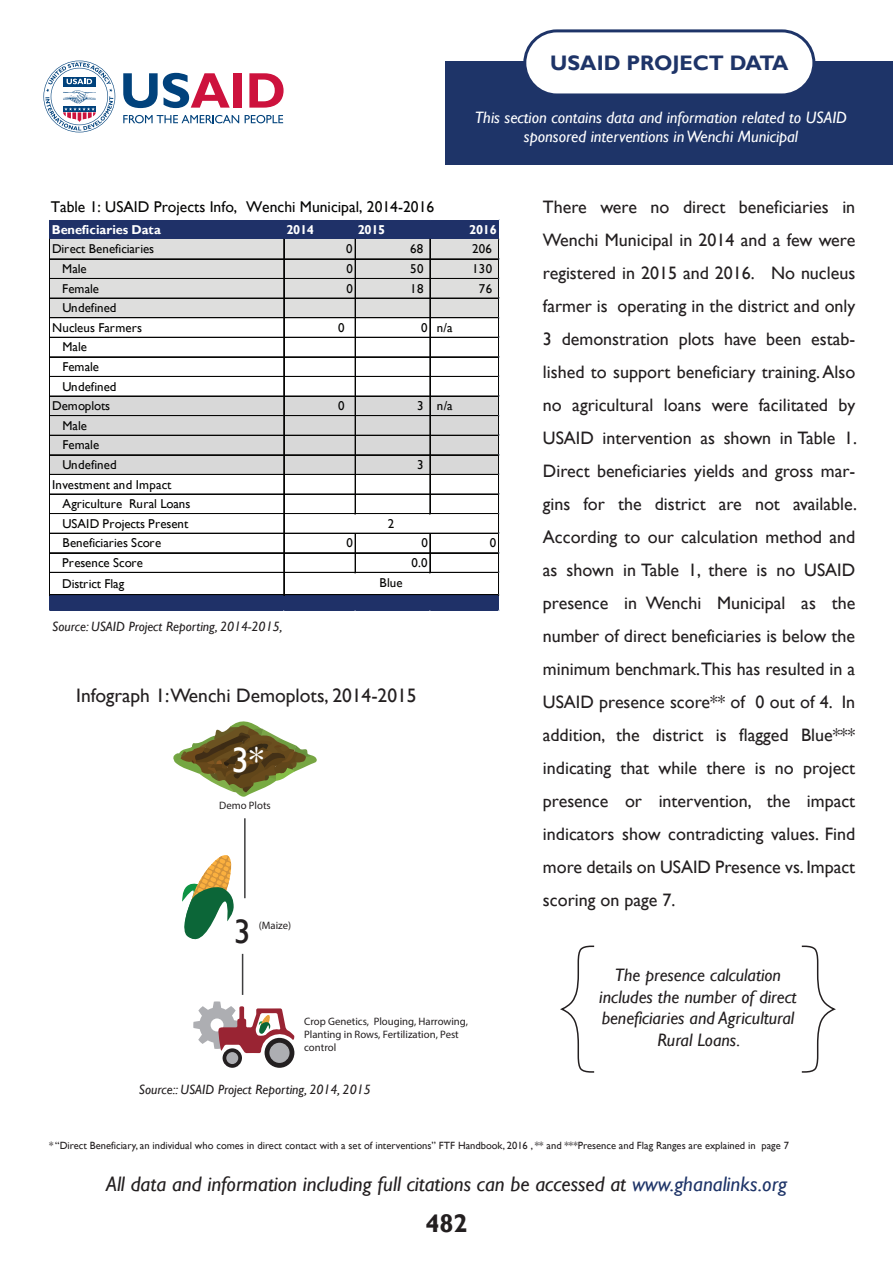
<style>
.page{position:relative;width:893px;height:1263px;background:#fff}
.page>*{position:absolute;margin:0;border:0;box-sizing:border-box;transform-origin:0 0}
.t1{font:35.1px "Gill Sans";color:#fff}
.t2{font:33.9px "Gill Sans";color:#231f20}
.t3{font:700 25.5px "Gill Sans";color:#231f20}
.t4{font:italic 21px "Gill Sans";color:#231f20}
.t5{font:700 21px "Gill Sans";color:#1e3468}
.t6{font:19.5px "Gill Sans";color:#231f20}
.t7{font:18px/33px "Gill Sans";color:#231f20;text-align:justify}
.t8{font:italic 18px/21.6px "Gill Sans";color:#231f20;text-align:center}
.t9{font:italic 16.5px/19.8px "Gill Sans";color:#fff;text-align:center}
.t10{font:15.6px "Gill Sans";color:#050504}
.t11{font:italic 13.5px "Gill Sans";color:#231f20}
.t12{font:12.9px/19.6px "Gill Sans";letter-spacing:-.005em;color:#050504}
.t13{font:700 12.9px "Gill Sans";letter-spacing:-.02em;color:#fff}
.t14{font:10.8px/12.9px "Myriad Pro";color:#231f20}
.t15{font:10.5px "Gill Sans";color:#231f20}
.s1{color:#1e3468}
</style>
<div class="page">
<div style="left:446px;top:62px;width:447px;height:103px;background:#1e3468"></div>
<div style="left:525px;top:31px;width:289px;height:64px;background:#fff;border-radius:32px"></div>
<div style="left:523px;top:29px;width:292px;height:67px;border:3px solid #1e3468;border-radius:32px"></div>
<svg style="left:801px;top:945px;width:35px;height:128px"></svg>
<svg style="left:560px;top:945px;width:35px;height:128px"></svg>
<svg style="left:173px;top:721px;width:144px;height:76px"></svg>
<div style="left:265px;top:1038px;width:29px;height:30px;background:#231f20;border-radius:50%"></div>
<div style="left:269px;top:1043px;width:21px;height:20px;background:#adaeb2;border-radius:50%"></div>
<svg style="left:222px;top:1048px;width:20px;height:20px"></svg>
<div style="left:226px;top:1052px;width:12px;height:12px;background:#adaeb2;border-radius:50%"></div>
<svg style="left:193px;top:1001px;width:101px;height:52px"></svg>
<hr style="left:242px;top:954px;width:1px;height:41px;background:#3e3e3f">
<svg style="left:182px;top:855px;width:52px;height:85px"></svg>
<hr style="left:244px;top:818px;width:2px;height:80px;background:#3e3e3f">
<svg style="left:123px;top:115px;width:116px;height:8px"></svg>
<svg style="left:245px;top:115px;width:38px;height:8px"></svg>
<svg style="left:123px;top:73px;width:107px;height:35px"></svg>
<div style="left:234px;top:73px;width:8px;height:35px;background:#cd123d"></div>
<svg style="left:249px;top:73px;width:35px;height:35px"></svg>
<svg style="left:43px;top:61px;width:72px;height:71px"></svg>
<div style="left:50px;top:220px;width:449px;height:20px;background:#1f3168"></div>
<div style="left:50px;top:239px;width:449px;height:79px;background:#dededd"></div>
<div style="left:50px;top:396px;width:449px;height:79px;background:#d8d8d8"></div>
<div style="left:50px;top:595px;width:449px;height:16px;background:#1f3168"></div>
<hr style="left:50px;top:259px;width:449px;height:1px;background:#050504">
<hr style="left:50px;top:278px;width:449px;height:1px;background:#050504">
<hr style="left:50px;top:298px;width:449px;height:1px;background:#050504">
<hr style="left:50px;top:317px;width:449px;height:1px;background:#050504">
<hr style="left:50px;top:318px;width:449px;height:1px;background:#050504">
<hr style="left:50px;top:337px;width:449px;height:1px;background:#050504">
<hr style="left:50px;top:357px;width:449px;height:1px;background:#050504">
<hr style="left:50px;top:376px;width:449px;height:1px;background:#050504">
<hr style="left:50px;top:396px;width:449px;height:1px;background:#050504">
<hr style="left:50px;top:415px;width:449px;height:1px;background:#050504">
<hr style="left:50px;top:416px;width:449px;height:1px;background:#050504">
<hr style="left:50px;top:435px;width:449px;height:1px;background:#050504">
<hr style="left:50px;top:454px;width:449px;height:1px;background:#050504">
<hr style="left:50px;top:455px;width:449px;height:1px;background:#050504">
<hr style="left:50px;top:474px;width:449px;height:1px;background:#050504">
<hr style="left:50px;top:494px;width:449px;height:1px;background:#050504">
<hr style="left:50px;top:513px;width:449px;height:1px;background:#050504">
<hr style="left:355px;top:239px;width:1px;height:275px;background:#050504">
<hr style="left:430px;top:239px;width:1px;height:275px;background:#050504">
<hr style="left:50px;top:533px;width:449px;height:1px;background:#050504">
<hr style="left:50px;top:552px;width:449px;height:1px;background:#050504">
<hr style="left:50px;top:553px;width:449px;height:1px;background:#050504">
<hr style="left:50px;top:572px;width:449px;height:1px;background:#050504">
<hr style="left:49px;top:239px;width:1px;height:356px;background:#050504">
<hr style="left:283px;top:239px;width:1px;height:356px;background:#050504">
<hr style="left:284px;top:239px;width:1px;height:356px;background:#050504">
<hr style="left:355px;top:534px;width:1px;height:39px;background:#050504">
<hr style="left:430px;top:534px;width:1px;height:39px;background:#050504">
<hr style="left:50px;top:594px;width:449px;height:1px;background:#050504">
<hr style="left:50px;top:595px;width:449px;height:1px;background:#050504">
<hr style="left:498px;top:239px;width:1px;height:356px;background:#050504">
<p class="t5" style="left:550px;top:50px;width:240px">USAID PROJECT DATA</p>
<p class="t9" style="left:475px;top:107px;width:374px">This section contains data and information related to USAID sponsored interventions in Wenchi Municipal</p>
<p class="t10" style="left:51px;top:198px;width:385px">Table 1: USAID Projects Info, Wenchi Municipal, 2014-2016</p>
<p class="t13" style="left:52px;top:222px;width:110px">Beneficiaries Data</p>
<p class="t13" style="left:286px;top:222px;width:29px">2014</p>
<p class="t13" style="left:358px;top:222px;width:29px">2015</p>
<p class="t13" style="left:469px;top:222px;width:29px">2016</p>
<p class="t12" style="left:52px;top:239px;width:104px">Direct Beneficiaries</p>
<p class="t12" style="left:346px;top:239px;width:8px">0</p>
<p class="t12" style="left:410px;top:239px;width:15px">68</p>
<p class="t12" style="left:472px;top:239px;width:22px">206</p>
<p class="t12" style="left:62px;top:259px;width:26px">Male</p>
<p class="t12" style="left:346px;top:259px;width:8px">0</p>
<p class="t12" style="left:410px;top:259px;width:15px">50</p>
<p class="t12" style="left:472px;top:259px;width:22px">130</p>
<p class="t12" style="left:62px;top:279px;width:38px">Female</p>
<p class="t12" style="left:346px;top:279px;width:8px">0</p>
<p class="t12" style="left:410px;top:279px;width:15px">18</p>
<p class="t12" style="left:479px;top:279px;width:15px">76</p>
<p class="t12" style="left:52px;top:298px;width:91px;text-indent:10px">Undefined<br>Nucleus Farmers</p>
<p class="t12" style="left:338px;top:318px;width:8px">0</p>
<p class="t12" style="left:421px;top:318px;width:33px">0 n/a</p>
<p class="t12" style="left:62px;top:337px;width:26px">Male</p>
<p class="t12" style="left:62px;top:357px;width:38px">Female</p>
<p class="t12" style="left:62px;top:377px;width:56px">Undefined</p>
<p class="t12" style="left:52px;top:396px;width:60px">Demoplots</p>
<p class="t12" style="left:338px;top:396px;width:8px">0</p>
<p class="t12" style="left:417px;top:396px;width:37px">3 n/a</p>
<p class="t12" style="left:62px;top:416px;width:56px">Male<br>Female<br>Undefined</p>
<p class="t12" style="left:417px;top:455px;width:8px">3</p>
<p class="t12" style="left:63px;top:475px;width:130px;text-indent:-10px">Investment and Impact<br>Agriculture Rural Loans<br>USAID Projects Present<br>Beneficiaries Score</p>
<p class="t12" style="left:388px;top:514px;width:8px">2</p>
<p class="t12" style="left:347px;top:533px;width:8px">0</p>
<p class="t12" style="left:421px;top:533px;width:8px">0</p>
<p class="t12" style="left:490px;top:533px;width:8px">0</p>
<p class="t12" style="left:62px;top:553px;width:82px">Presence Score</p>
<p class="t12" style="left:411px;top:553px;width:17px">0.0</p>
<p class="t12" style="left:62px;top:574px;width:63px">District Flag</p>
<p class="t12" style="left:380px;top:573px;width:25px">Blue</p>
<p class="t11" style="left:52px;top:619px;width:232px">Source: USAID Project Reporting, 2014-2015,</p>
<p class="t6" style="left:76px;top:684px;width:342px">Infograph 1:Wenchi Demoplots, 2014-2015</p>
<h1 class="t1" style="left:231px;top:739px;width:34px">3*</h1>
<p class="t14" style="left:219px;top:798px;width:53px">Demo Plots</p>
<h2 class="t2" style="left:234px;top:912px;width:18px">3</h2>
<p class="t14" style="left:259px;top:918px;width:34px">(Maize)</p>
<p class="t14" style="left:304px;top:1014px;width:165px">Crop Genetics, Plouging, Harrowing,<br>Planting in Rows, Fertilization, Pest control</p>
<p class="t11" style="left:139px;top:1081px;width:233px">Source:: USAID Project Reporting, 2014, 2015</p>
<p class="t7" style="left:543px;top:190px;width:316px">There were no direct beneficiaries in Wenchi Municipal in 2014 and a few were registered in 2015 and 2016. No nucleus farmer is operating in the district and only 3 demonstration plots have been estab&shy;lished to support beneficiary training. Also no agricultural loans were facilitated by USAID intervention as shown in Table 1.<br>Direct beneficiaries yields and gross mar&shy;gins for the district are not available.<br>According to our calculation method and as shown in Table 1, there is no USAID presence in Wenchi Municipal as the number of direct beneficiaries is below the minimum benchmark.This has resulted in a USAID presence score** of 0 out of 4. In addition, the district is flagged Blue*** indicating that while there is no project presence or intervention, the impact indicators show contradicting values. Find more details on USAID Presence vs. Impact scoring on page 7.</p>
<p class="t8" style="left:599px;top:965px;width:199px">The presence calculation includes the number of direct beneficiaries and Agricultural<br>Rural Loans.</p>
<p class="t15" style="left:49px;top:1140px;width:741px">* “Direct Beneficiary, an individual who comes in direct contact with a set of interventions” FTF Handbook, 2016 , ** and ***Presence and Flag Ranges are explained in page 7</p>
<p class="t4" style="left:106px;top:1172px;width:683px">All data and information including full citations can be accessed at <span class="s1">www.ghanalinks.org</span></p>
<h3 class="t3" style="left:425px;top:1208px;width:44px">482</h3>
</div>
